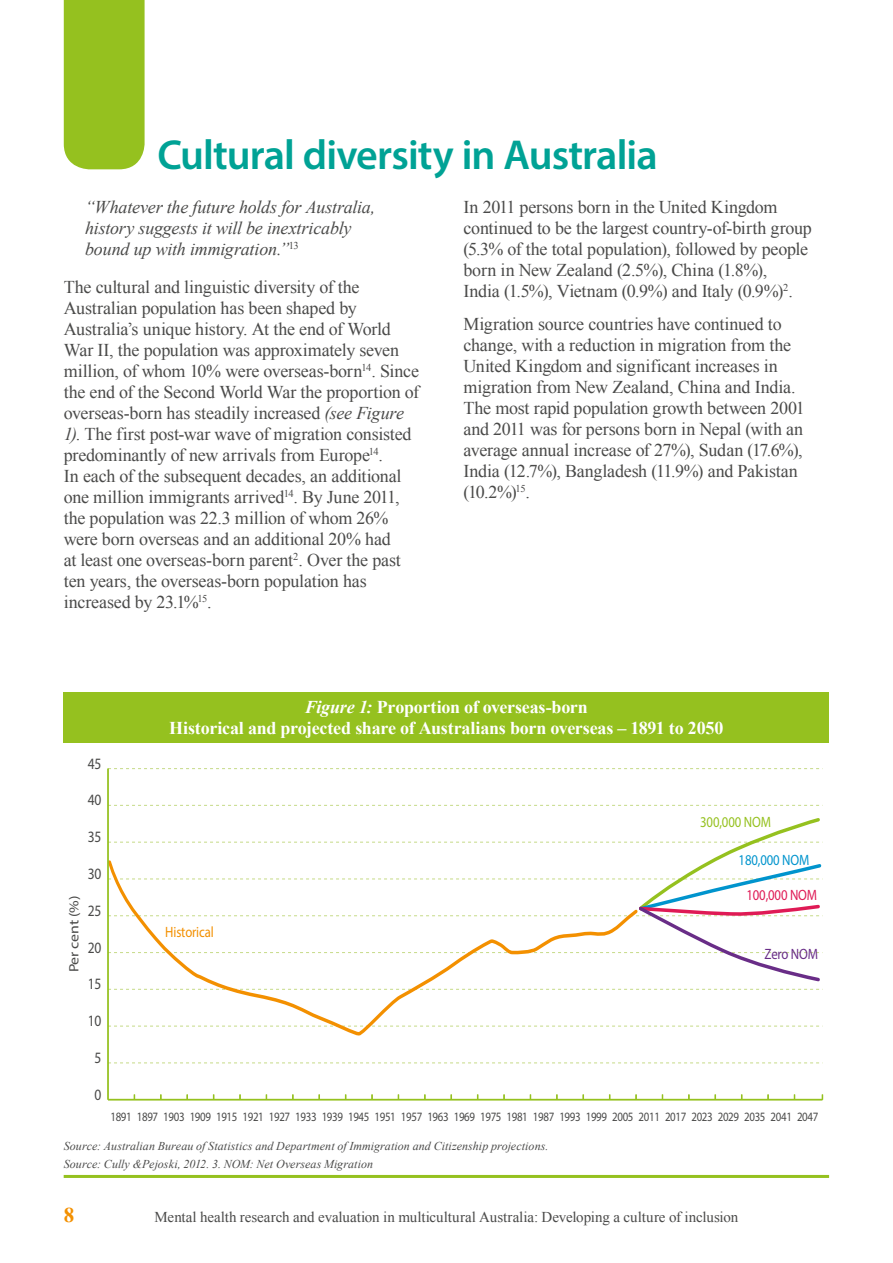
<style>
.page{position:relative;width:893px;height:1263px;background:#fff}
.page>*{position:absolute;margin:0;border:0;box-sizing:border-box;transform-origin:0 0}
.t1{font:600 42px "Myriad Pro";letter-spacing:-.02em;color:#00a295}
.t2{font:700 21px "Times New Roman";color:#f39000}
.t3{font:18px/21px "Times New Roman";letter-spacing:-.01em;color:#4a4a49}
.t4{font:italic 18px/21px "Times New Roman";letter-spacing:-.01em;color:#4a4a49}
.t5{font:700 18px/21px "Times New Roman";letter-spacing:-.015em;color:#fff;text-align:center}
.t6{font:15.9px "Myriad Pro";color:#4a4a49;scale:.85 1}
.t7{font:15px "Times New Roman";letter-spacing:-.005em;color:#4a4a49}
.t8{font:15px "Myriad Pro";letter-spacing:-.01em;color:#f39000;scale:.85 1}
.t9{font:15px "Myriad Pro";letter-spacing:-.01em;color:#95c11f;scale:.85 1}
.t10{font:15px "Myriad Pro";letter-spacing:-.01em;color:#0094cd;scale:.85 1}
.t11{font:15px "Myriad Pro";letter-spacing:-.01em;color:#df1a55;scale:.85 1}
.t12{font:15px "Myriad Pro";letter-spacing:-.01em;color:#692d87;scale:.85 1}
.t13{font:13.5px "Myriad Pro";letter-spacing:-.015em;color:#4a4a49;scale:1.17 1}
.t14{font:12.75px "Myriad Pro";letter-spacing:-.03em;color:#4a4a49;scale:.85 1}
.t15{font:italic 12px/17.7px "Times New Roman";letter-spacing:.005em;color:#4a4a49}
.s1{font-style:italic}
</style>
<div class="page">
<div style="left:64px;top:0;width:81px;height:169px;background:#95c11f"></div>
<div style="left:64px;top:692px;width:765px;height:50px;background:#95c11f"></div>
<hr style="left:64px;top:1175px;width:765px;height:3px;background:#95c11f">
<svg style="left:109px;top:1062px;width:710px;height:1px"></svg>
<hr style="left:108px;top:1099px;width:714px;height:1px;background:#95c11f">
<svg style="left:642px;top:1026px;width:177px;height:1px"></svg>
<svg style="left:109px;top:805px;width:711px;height:1px"></svg>
<svg style="left:109px;top:768px;width:711px;height:1px"></svg>
<svg style="left:109px;top:990px;width:530px;height:46px"></svg>
<svg style="left:109px;top:818px;width:714px;height:172px"></svg>
<hr style="left:107px;top:768px;width:2px;height:332px;background:#95c11f">
<h1 class="t1" style="left:157px;top:129px;width:502px">Cultural diversity in Australia</h1>
<p class="t4" style="left:85px;top:196px;width:292px">“Whatever the future holds for Australia, history suggests it will be inextricably bound up with immigration.”<sup>13</sup></p>
<p class="t3" style="left:64px;top:276px;width:357px">The cultural and linguistic diversity of the Australian population has been shaped by Australia’s unique history. At the end of World War II, the population was approximately seven million, of whom 10% were overseas-born<sup>14</sup>. Since the end of the Second World War the proportion of overseas-born has steadily increased <span class="s1">(see Figure 1)</span>. The first post-war wave of migration consisted predominantly of new arrivals from Europe<sup>14</sup>.<br>In each of the subsequent decades, an additional one million immigrants arrived<sup>14</sup>. By June 2011, the population was 22.3 million of whom 26% were born overseas and an additional 20% had<br>at least one overseas-born parent<sup>2</sup>. Over the past ten years, the overseas-born population has increased by 23.1%<sup>15</sup>.</p>
<p class="t3" style="left:463px;top:196px;width:350px">In 2011 persons born in the United Kingdom continued to be the largest country-of-birth group (5.3% of the total population), followed by people born in New Zealand (2.5%), China (1.8%),<br>India (1.5%), Vietnam (0.9%) and Italy (0.9%)<sup>2</sup>.</p>
<p class="t3" style="left:463px;top:314px;width:343px">Migration source countries have continued to change, with a reduction in migration from the United Kingdom and significant increases in migration from New Zealand, China and India.<br>The most rapid population growth between 2001 and 2011 was for persons born in Nepal (with an average annual increase of 27%), Sudan (17.6%), India (12.7%), Bangladesh (11.9%) and Pakistan (10.2%)<sup>15</sup>.</p>
<p class="t6" style="left:88px;top:753px;width:18px">45</p>
<p class="t6" style="left:88px;top:790px;width:18px">40</p>
<p class="t6" style="left:88px;top:827px;width:18px">35</p>
<p class="t13" style="left:65px;top:972px;width:67px;rotate:-90deg">Per cent (%)</p>
<p class="t6" style="left:88px;top:864px;width:18px">30</p>
<p class="t6" style="left:88px;top:900px;width:18px">25</p>
<p class="t6" style="left:88px;top:937px;width:18px">20</p>
<p class="t6" style="left:88px;top:974px;width:18px">15</p>
<p class="t6" style="left:88px;top:1011px;width:18px">10</p>
<p class="t5" style="left:169px;top:696px;width:556px"><span class="s1">Figure 1:</span> Proportion of overseas-born<br>Historical and projected share of Australians born overseas – 1891 to 2050</p>
<p class="t8" style="left:165px;top:923px;width:59px">Historical</p>
<p class="t9" style="left:700px;top:813px;width:85px">300,000 NOM</p>
<p class="t10" style="left:739px;top:851px;width:85px">180,000 NOM</p>
<p class="t11" style="left:746px;top:886px;width:85px">100,000 NOM</p>
<p class="t12" style="left:765px;top:944px;width:65px">Zero NOM</p>
<p class="t6" style="left:95px;top:1048px;width:10px">5</p>
<p class="t6" style="left:95px;top:1084px;width:10px">0</p>
<p class="t14" style="left:110px;top:1109px;width:834px">1891 1897 1903 1909 1915 1921 1927 1933 1939 1945 1951 1957 1963 1969 1975 1981 1987 1993 1999 2005 2011 2017 2023 2029 2035 2041 2047</p>
<p class="t15" style="left:64px;top:1137px;width:486px">Source: Australian Bureau of Statistics and Department of Immigration and Citizenship projections.<br>Source: Cully &amp;Pejoski, 2012. 3. NOM: Net Overseas Migration</p>
<p class="t2" style="left:64px;top:1200px;width:12px">8</p>
<p class="t7" style="left:155px;top:1206px;width:585px">Mental health research and evaluation in multicultural Australia: Developing a culture of inclusion</p>
</div>
